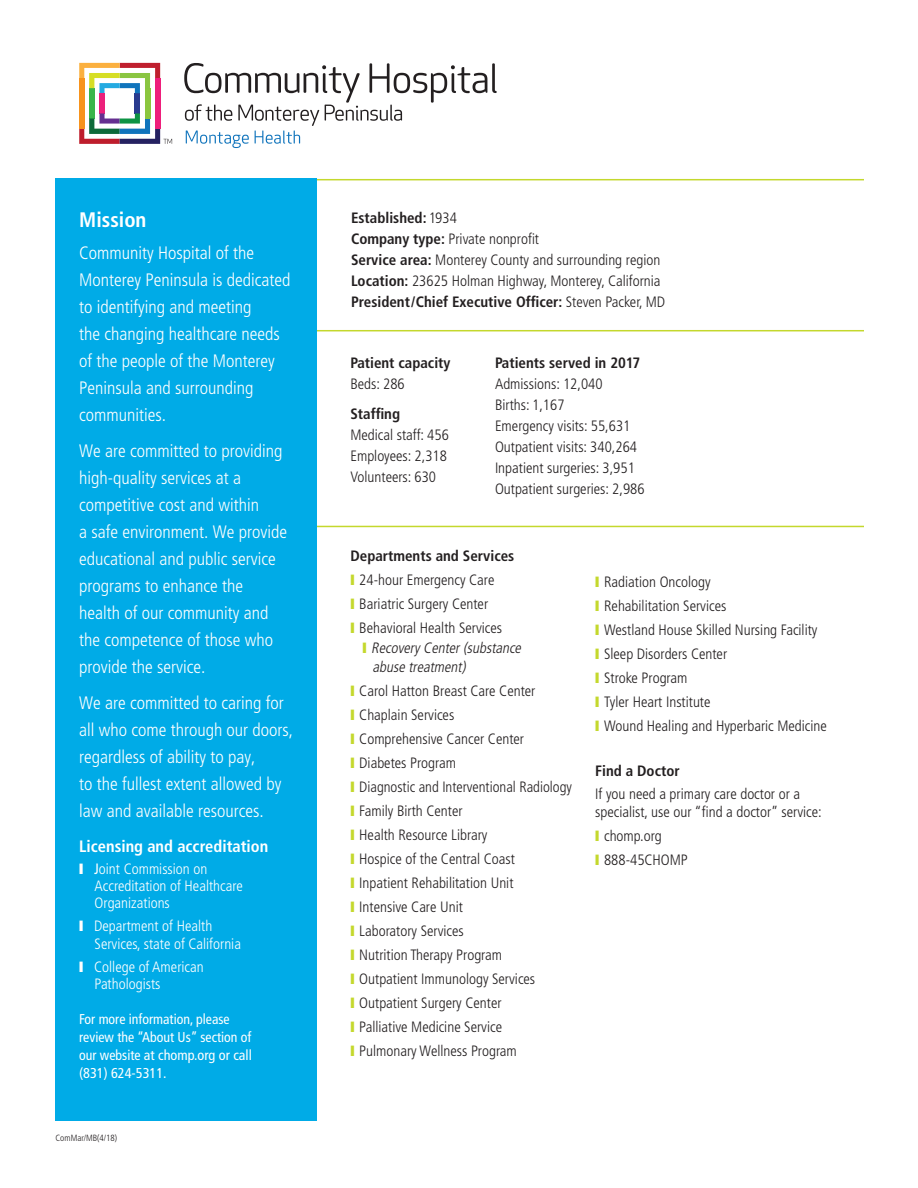
<style>
.page{position:relative;width:918px;height:1188px;background:#fff}
.page>*{position:absolute;margin:0;border:0;box-sizing:border-box;transform-origin:0 0}
.t1{font:700 condensed 21px "Frutiger LT Std";color:#fff}
.t2{font:300 condensed 18px/27px "Frutiger LT Std";color:#fff}
.t3{font:700 condensed 16.5px "Frutiger LT Std";color:#fff}
.t4{font:300 condensed 15px/18px "Frutiger LT Std";color:#231f20}
.t5{font:700 condensed 15px "Frutiger LT Std";color:#231f20}
.t6{font:300 condensed 15px/17.2px "Frutiger LT Std";color:#fff}
.t7{font:italic 300 condensed 15px "Frutiger LT Std";color:#231f20}
.t8{font:condensed 14.25px/18px "Frutiger LT Std";color:#fff}
.t9{font:300 condensed 9px "Frutiger LT Std";color:#231f20}
.s1{font-weight:400}
.s2{font-weight:300}
.s3{font-weight:700}
.s4{color:#c4d82d}
</style>
<div class="page">
<hr style="left:305px;top:526px;width:559px;height:1px;background:#c4d82d">
<hr style="left:56px;top:330px;width:808px;height:1px;background:#c4d82d">
<hr style="left:56px;top:179px;width:808px;height:1px;background:#c4d82d">
<div style="left:56px;top:178px;width:261px;height:942px;background:#00abe7"></div>
<svg style="left:184px;top:63px;width:313px;height:85px"></svg>
<div style="left:155px;top:78px;width:5px;height:51px;background:#ee1e7b"></div>
<div style="left:89px;top:88px;width:5px;height:31px;background:#3ab54a"></div>
<div style="left:145px;top:88px;width:5px;height:31px;background:#8bc63e"></div>
<div style="left:135px;top:93px;width:5px;height:20px;background:#293b8f"></div>
<svg style="left:79px;top:63px;width:81px;height:30px"></svg>
<div style="left:99px;top:93px;width:6px;height:20px;background:#ec217b"></div>
<svg style="left:79px;top:113px;width:93px;height:31px"></svg>
<div style="left:79px;top:78px;width:5px;height:51px;background:#f7931d"></div>
<p class="t1" style="left:79px;top:207px;width:69px">Mission</p>
<p class="t2" style="left:79px;top:239px;width:213px">Community Hospital of the<br>Monterey Peninsula is dedicated to identifying and meeting<br>the changing healthcare needs of the people of the Monterey<br>Peninsula and surrounding communities.</p>
<p class="t2" style="left:79px;top:437px;width:210px">We are committed to providing high-quality services at a competitive cost and within<br>a safe environment. We provide educational and public service programs to enhance the health of our community and the competence of those who provide the service.</p>
<p class="t2" style="left:79px;top:689px;width:216px">We are committed to caring for all who come through our doors, regardless of ability to pay,<br>to the fullest extent allowed by law and available resources.</p>
<p class="t3" style="left:79px;top:836px;width:191px">Licensing and accreditation</p>
<p class="t6" style="left:95px;top:860px;width:150px;text-indent:-15px">❙ <span class="s1">J</span>oint Commission on<br>Accreditation of Healthcare<br>Organizations</p>
<p class="t6" style="left:95px;top:918px;width:148px;text-indent:-15px">❙ Department of Health<br>Services, state of California</p>
<p class="t6" style="left:95px;top:958px;width:111px;text-indent:-15px">❙ College of American<br>Pathologists</p>
<p class="t8" style="left:79px;top:1010px;width:174px">For more information, please review the “About Us” section of our website at chomp.org or call (831) 624-5311.</p>
<p class="t9" style="left:56px;top:1133px;width:63px">ComMar/MB(4/18)</p>
<p class="t5" style="left:351px;top:209px;width:107px">Established: <span class="s2">1934</span></p>
<p class="t4" style="left:351px;top:230px;width:190px"><span class="s3">Company type:</span> Private nonprofit</p>
<p class="t4" style="left:351px;top:251px;width:311px"><span class="s3">Service area:</span> Monterey County and surrounding region</p>
<p class="t4" style="left:351px;top:272px;width:311px"><span class="s3">Location:</span> 23625 Holman Highway, Monterey, California</p>
<p class="t5" style="left:351px;top:293px;width:316px">President/Chief Executive Officer: <span class="s2">Steven Packer, MD</span></p>
<p class="t5" style="left:350px;top:354px;width:102px">Patient capacity</p>
<p class="t4" style="left:350px;top:375px;width:56px">Beds: 286</p>
<p class="t5" style="left:350px;top:405px;width:51px">Staffing</p>
<p class="t4" style="left:350px;top:426px;width:100px">Medical staff: 456</p>
<p class="t4" style="left:350px;top:447px;width:98px">Employees: 2,318</p>
<p class="t4" style="left:350px;top:468px;width:87px">Volunteers: 630</p>
<p class="t5" style="left:495px;top:354px;width:147px">Patients served in 2017</p>
<p class="t4" style="left:495px;top:375px;width:109px">Admissions: 12,040</p>
<p class="t4" style="left:495px;top:396px;width:71px">Births: 1,167</p>
<p class="t4" style="left:495px;top:417px;width:137px">Emergency visits: 55,631</p>
<p class="t4" style="left:495px;top:438px;width:144px">Outpatient visits: 340,264</p>
<p class="t4" style="left:495px;top:459px;width:141px">Inpatient surgeries: 3,951</p>
<p class="t4" style="left:495px;top:480px;width:151px">Outpatient surgeries: 2,986</p>
<p class="t5" style="left:350px;top:547px;width:165px">Departments and Services</p>
<p class="t4" style="left:350px;top:571px;width:146px"><span class="s4">❙</span> 24-hour Emergency Care</p>
<p class="t4" style="left:350px;top:595px;width:139px"><span class="s4">❙</span> Bariatric Surgery Center</p>
<p class="t4" style="left:350px;top:619px;width:153px"><span class="s4">❙</span> Behavioral Health Services</p>
<p class="t7" style="left:362px;top:639px;width:163px"><span class="s4">❙</span> RecoveryCenter(substance</p>
<p class="t7" style="left:373px;top:659px;width:98px">abuse treatment)</p>
<p class="t4" style="left:350px;top:682px;width:187px"><span class="s4">❙</span> Carol Hatton Breast Care Center</p>
<p class="t4" style="left:350px;top:706px;width:105px"><span class="s4">❙</span> Chaplain Services</p>
<p class="t4" style="left:350px;top:730px;width:175px"><span class="s4">❙</span> Comprehensive Cancer Center</p>
<p class="t4" style="left:350px;top:754px;width:107px"><span class="s4">❙</span> Diabetes Program</p>
<p class="t4" style="left:350px;top:778px;width:223px"><span class="s4">❙</span> Diagnostic and Interventional Radiology</p>
<p class="t4" style="left:350px;top:802px;width:114px"><span class="s4">❙</span> Family Birth Center</p>
<p class="t4" style="left:350px;top:826px;width:138px"><span class="s4">❙</span> Health Resource Library</p>
<p class="t4" style="left:350px;top:850px;width:166px"><span class="s4">❙</span> Hospice of the Central Coast</p>
<p class="t4" style="left:350px;top:874px;width:165px"><span class="s4">❙</span> Inpatient Rehabilitation Unit</p>
<p class="t4" style="left:350px;top:898px;width:114px"><span class="s4">❙</span> Intensive Care Unit</p>
<p class="t4" style="left:350px;top:922px;width:115px"><span class="s4">❙</span> Laboratory Services</p>
<p class="t4" style="left:350px;top:946px;width:153px"><span class="s4">❙</span> Nutrition Therapy Program</p>
<p class="t4" style="left:350px;top:970px;width:186px"><span class="s4">❙</span> Outpatient Immunology Services</p>
<p class="t4" style="left:350px;top:994px;width:153px"><span class="s4">❙</span> Outpatient Surgery Center</p>
<p class="t4" style="left:350px;top:1018px;width:153px"><span class="s4">❙</span> Palliative Medicine Service</p>
<p class="t4" style="left:350px;top:1042px;width:168px"><span class="s4">❙</span> Pulmonary Wellness Program</p>
<p class="t4" style="left:595px;top:573px;width:117px"><span class="s4">❙</span> Radiation Oncology</p>
<p class="t4" style="left:595px;top:597px;width:133px"><span class="s4">❙</span> Rehabilitation Services</p>
<p class="t4" style="left:595px;top:621px;width:224px"><span class="s4">❙</span> Westland House Skilled Nursing Facility</p>
<p class="t4" style="left:595px;top:645px;width:134px"><span class="s4">❙</span> Sleep Disorders Center</p>
<p class="t4" style="left:595px;top:669px;width:94px"><span class="s4">❙</span> Stroke Program</p>
<p class="t4" style="left:595px;top:693px;width:117px"><span class="s4">❙</span> Tyler Heart Institute</p>
<p class="t4" style="left:595px;top:717px;width:233px"><span class="s4">❙</span> Wound Healing and Hyperbaric Medicine</p>
<p class="t5" style="left:595px;top:762px;width:86px">Find a Doctor</p>
<p class="t4" style="left:595px;top:785px;width:228px">If you need a primary care doctor or a specialist, use our “find a doctor” service:</p>
<p class="t4" style="left:595px;top:827px;width:68px"><span class="s4">❙</span> chomp.org</p>
<p class="t4" style="left:595px;top:851px;width:94px"><span class="s4">❙</span> 888-45CHOMP</p>
</div>
